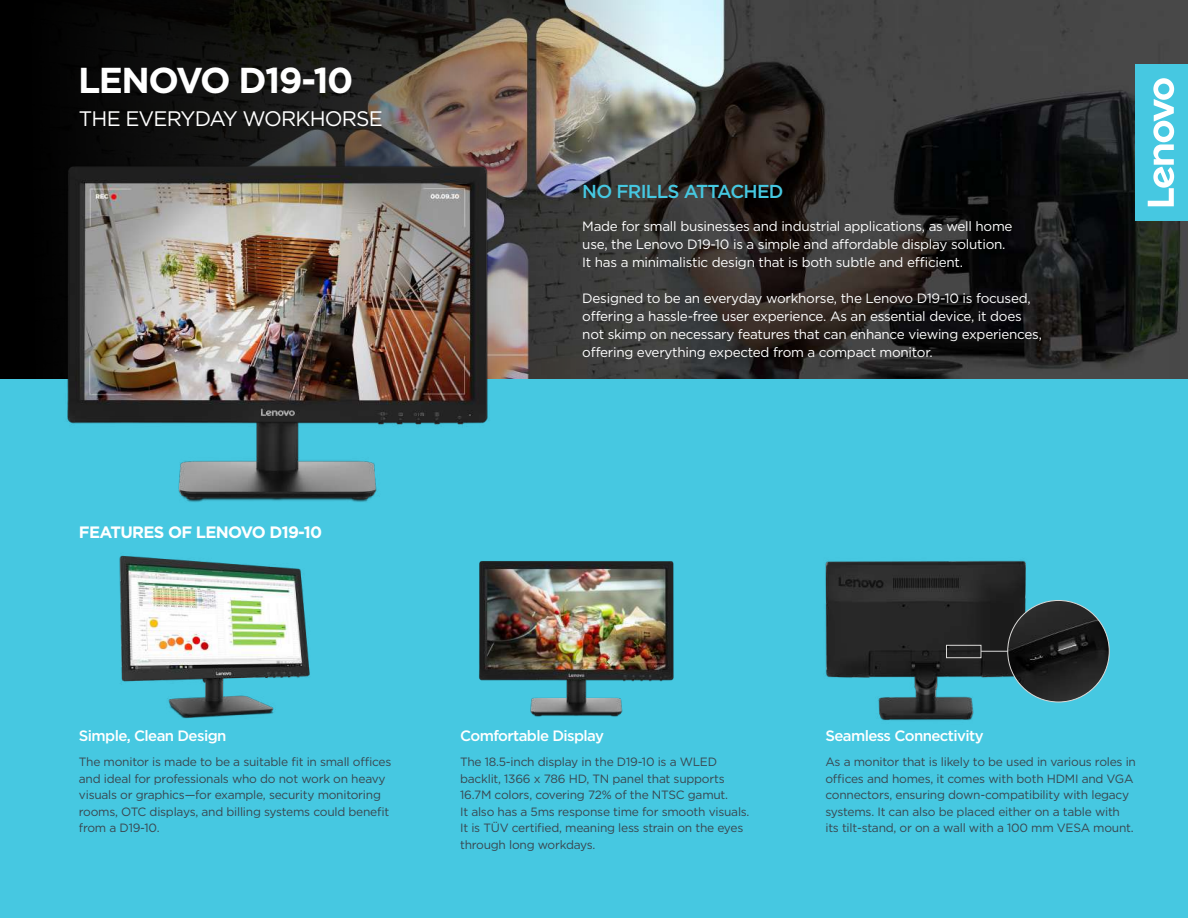
<style>
.page{position:relative;width:1188px;height:918px;background:#fff}
.page>*{position:absolute;margin:0;border:0;box-sizing:border-box;transform-origin:0 0}
.t1{font:700 36px "Gotham";letter-spacing:-.04em;color:#fff}
.t2{font:21px "Gotham";letter-spacing:-.04em;color:#fff}
.t3{font:500 18.75px "Gotham";letter-spacing:-.04em;color:#46c8e1}
.t4{font:700 16.5px "Gotham";letter-spacing:-.04em;color:#fff}
.t5{font:500 15px "Gotham";letter-spacing:-.04em;color:#fff}
.t6{font:13.5px/18px "Gotham";letter-spacing:-.02em;color:#fff}
.t7{font:12px/16.5px "Gotham";letter-spacing:-.02em;color:#39464f}
</style>
<div class="page">
<svg style="left:0;top:0;width:1188px;height:379px;background:#363432"></svg>
<div style="left:0;top:380px;width:1188px;height:538px;background:#46c8e1"></div>
<img style="left:825px;top:560px;width:203px;height:161px">
<img style="left:52px;top:164px;width:452px;height:338px">
<img style="left:119px;top:555px;width:191px;height:164px">
<img style="left:479px;top:561px;width:195px;height:156px">
<img style="left:1008px;top:600px;width:101px;height:102px;border-radius:51px">
<div style="left:946px;top:645px;width:35px;height:13px;border:1px solid #dbdad8"></div>
<svg style="left:981px;top:651px;width:27px;height:1px"></svg>
<div style="left:1136px;top:64px;width:52px;height:157px;background:#46c8e1"></div>
<svg style="left:1148px;top:78px;width:26px;height:128px"></svg>
<h1 class="t1" style="left:78px;top:56px;width:277px">LENOVO D19-10</h1>
<h2 class="t2" style="left:79px;top:105px;width:305px">THE EVERYDAY WORKHORSE</h2>
<h3 class="t4" style="left:79px;top:521px;width:245px">FEATURES OF LENOVO D19-10</h3>
<h3 class="t3" style="left:582px;top:179px;width:203px">NO FRILLS ATTACHED</h3>
<p class="t6" style="left:582px;top:217px;width:432px">Made for small businesses and industrial applications, as well home use, the Lenovo D19-10 is a simple and affordable display solution.<br>It has a minimalistic design that is both subtle and efficient.</p>
<p class="t6" style="left:582px;top:289px;width:461px">Designed to be an everyday workhorse, the Lenovo D19-10 is focused, offering a hassle-free user experience. As an essential device, it does not skimp on necessary features that can enhance viewing experiences, offering everything expected from a compact monitor.</p>
<p class="t5" style="left:79px;top:726px;width:149px">Simple, Clean Design</p>
<p class="t5" style="left:460px;top:726px;width:145px">Comfortable Display</p>
<p class="t7" style="left:79px;top:753px;width:314px">The monitor is made to be a suitable fit in small offices and ideal for professionals who do not work on heavy visuals or graphics—for example, security monitoring rooms, OTC displays, and billing systems could benefit from a D19-10.</p>
<p class="t7" style="left:460px;top:753px;width:291px">The 18.5-inch display in the D19-10 is a WLED backlit, 1366 x 786 HD, TN panel that supports 16.7M colors, covering 72% of the NTSC gamut.<br>It also has a 5ms response time for smooth visuals.<br>It is TÜV certified, meaning less strain on the eyes through long workdays.</p>
<p class="t5" style="left:825px;top:726px;width:160px">Seamless Connectivity</p>
<p class="t7" style="left:825px;top:753px;width:312px">As a monitor that is likely to be used in various roles in offices and homes, it comes with both HDMI and VGA connectors, ensuring down-compatibility with legacy systems. It can also be placed either on a table with its tilt-stand, or on a wall with a 100 mm VESA mount.</p>
</div>
